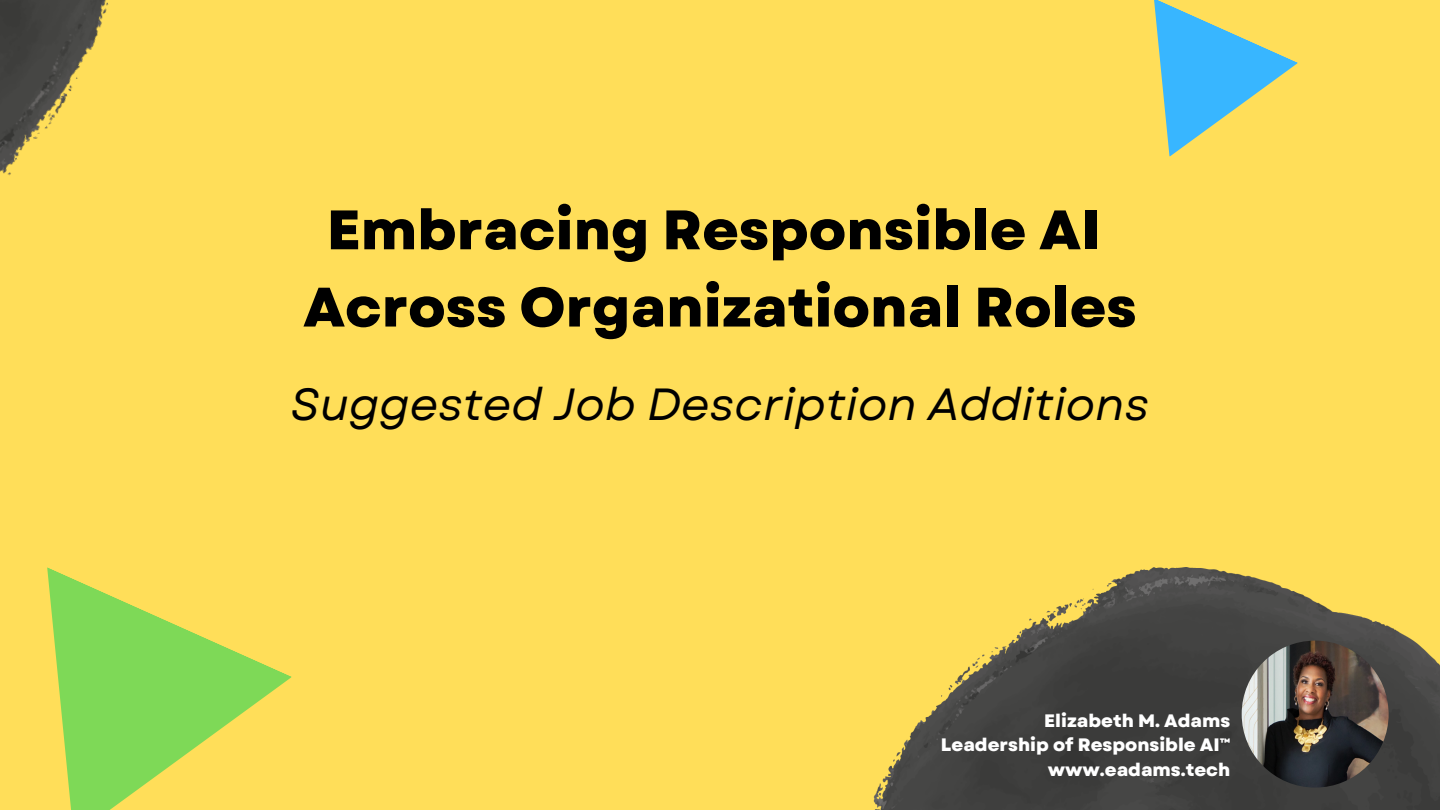
<style>
.page{position:relative;width:1440px;height:810px;background:#ffde59}
.page>*{position:absolute;margin:0;border:0;box-sizing:border-box;transform-origin:0 0}
.t1{font:800 55.5px "Garet";color:#000}
.t2{font:italic 45px "Garet";color:#000}
.t3{font:800 18px "Garet";color:#fff}
</style>
<div class="page">
<img style="left:873px;top:567px;width:567px;height:243px">
<img style="left:1242px;top:641px;width:147px;height:147px;border-radius:50%">
<svg style="left:1154px;top:0;width:144px;height:157px"></svg>
<svg style="left:47px;top:567px;width:245px;height:243px;fill:#7ed957"></svg>
<img style="left:0;top:0;width:109px;height:176px">
<p class="t1" style="left:327px;top:190px;width:775px">Embracing Responsible AI</p>
<p class="t1" style="left:303px;top:267px;width:835px">Across Organizational Roles</p>
<p class="t2" style="left:291px;top:372px;width:860px">Suggested Job Description Additions</p>
<p class="t3" style="left:1044px;top:707px;width:188px">Elizabeth M. Adams</p>
<p class="t3" style="left:941px;top:732px;width:285px">Leadership of Responsible AI™️</p>
<p class="t3" style="left:1048px;top:757px;width:184px">www.eadams.tech</p>
</div>
